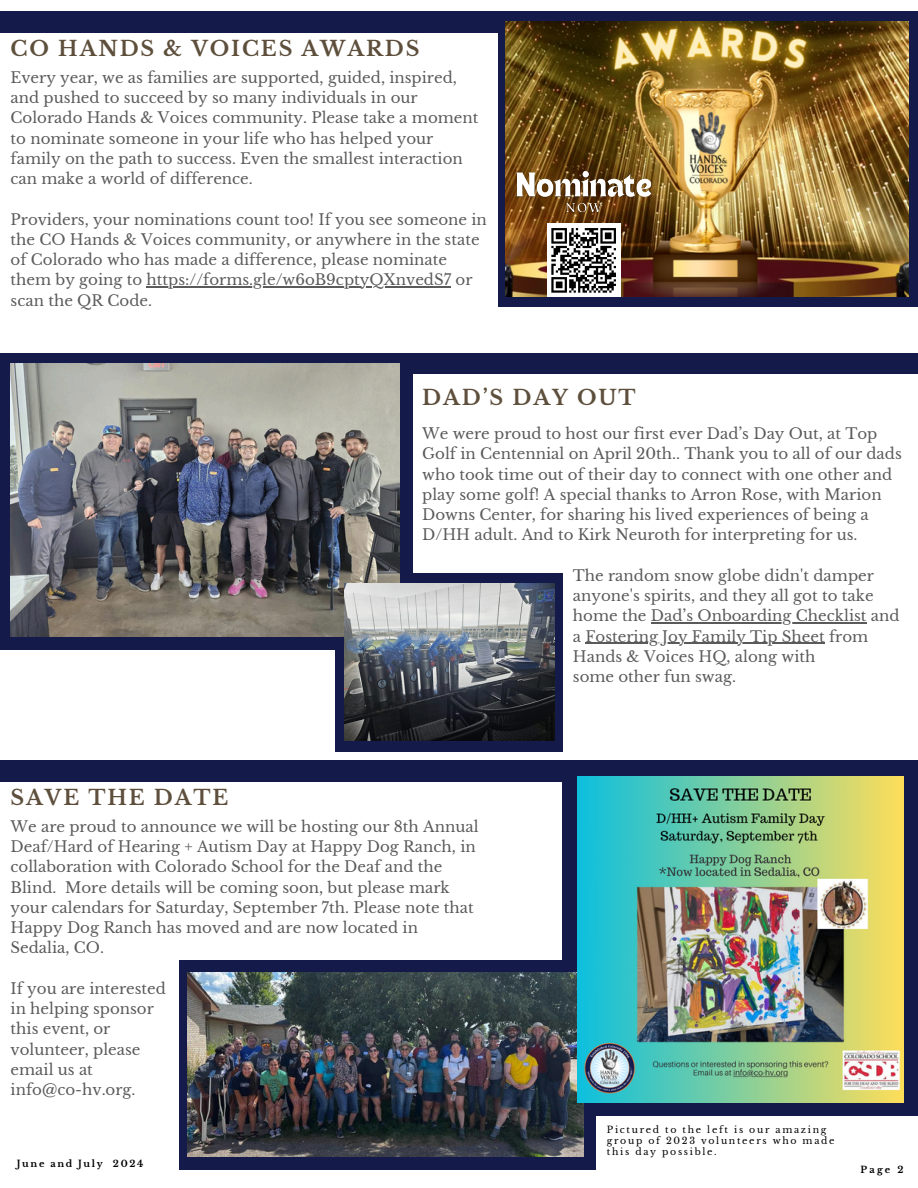
<style>
.page{position:relative;width:918px;height:1188px;background:#fff}
.page>*{position:absolute;margin:0;border:0;box-sizing:border-box;transform-origin:0 0}
.t1{font:700 20.7px "Libre Baskerville";letter-spacing:.09em;color:#5e4f3c}
.t2{font:15px/20.2px "Libre Baskerville";color:#000}
.t3{font:9.3px/10.9px "Libre Baskerville";letter-spacing:.18em;color:#000}
.t4{font:700 9.3px "Libre Baskerville";letter-spacing:.18em;color:#000}
</style>
<div class="page">
<div style="left:0;top:11px;width:825px;height:22px;background:#141b4b"></div>
<div style="left:498px;top:11px;width:420px;height:296px;background:#141b4b"></div>
<img style="left:506px;top:21px;width:402px;height:276px">
<div style="left:547px;top:224px;width:73px;height:73px;background:#fff"></div>
<svg style="left:551px;top:228px;width:65px;height:65px"></svg>
<div style="left:0;top:760px;width:825px;height:22px;background:#141b4b"></div>
<div style="left:563px;top:760px;width:355px;height:356px;background:#141b4b"></div>
<div style="left:342px;top:354px;width:576px;height:20px;background:#141b4b"></div>
<div style="left:335px;top:574px;width:227px;height:178px;background:#141b4b"></div>
<div style="left:0;top:354px;width:412px;height:296px;background:#141b4b"></div>
<img style="left:11px;top:364px;width:389px;height:272px">
<img style="left:344px;top:583px;width:210px;height:158px">
<div style="left:179px;top:961px;width:417px;height:209px;background:#141b4b"></div>
<img style="left:187px;top:972px;width:396px;height:185px">
<hr style="left:147px;top:286px;width:304px;height:2px;background:#000">
<img style="left:513px;top:170px;width:141px;height:35px">
<img style="left:564px;top:199px;width:39px;height:17px">
<img style="left:577px;top:776px;width:327px;height:326px">
<hr style="left:651px;top:622px;width:216px;height:2px;background:#000">
<hr style="left:586px;top:643px;width:239px;height:1px;background:#000">
<p class="t1" style="left:11px;top:36px;width:411px">CO HANDS &amp; VOICES AWARDS</p>
<p class="t2" style="left:11px;top:67px;width:469px">Every year, we as families are supported, guided, inspired, and pushed to succeed by so many individuals in our Colorado Hands &amp; Voices community. Please take a moment to nominate someone in your life who has helped your family on the path to success. Even the smallest interaction can make a world of difference.</p>
<p class="t2" style="left:11px;top:209px;width:478px">Providers, your nominations count too! If you see someone in the CO Hands &amp; Voices community, or anywhere in the state of Colorado who has made a difference, please nominate them by going to https://forms.gle/w6oB9cptyQXnvedS7 or scan the QR Code.</p>
<h3 class="t1" style="left:422px;top:385px;width:215px">DAD’S DAY OUT</h3>
<p class="t2" style="left:422px;top:424px;width:481px">We were proud to host our first ever Dad’s Day Out, at Top Golf in Centennial on April 20th.. Thank you to all of our dads who took time out of their day to connect with one other and play some golf! A special thanks to Arron Rose, with Marion Downs Center, for sharing his lived experiences of being a D/HH adult. And to Kirk Neuroth for interpreting for us.</p>
<p class="t2" style="left:573px;top:565px;width:328px">The random snow globe didn't damper anyone's spirits, and they all got to take home the Dad’s Onboarding Checklist and a Fostering Joy Family Tip Sheet from Hands &amp; Voices HQ, along with<br>some other fun swag.</p>
<h2 class="t1" style="left:11px;top:785px;width:219px">SAVE THE DATE</h2>
<p class="t2" style="left:11px;top:817px;width:470px">We are proud to announce we will be hosting our 8th Annual Deaf/Hard of Hearing + Autism Day at Happy Dog Ranch, in collaboration with Colorado School for the Deaf and the Blind. More details will be coming soon, but please mark your calendars for Saturday, September 7th. Please note that Happy Dog Ranch has moved and are now located in Sedalia, CO.</p>
<p class="t2" style="left:11px;top:979px;width:157px">If you are interested in helping sponsor this event, or volunteer, please email us at info@co-hv.org.</p>
<p class="t4" style="left:17px;top:1158px;width:128px">June and July 2024</p>
<h3 class="t3" style="left:607px;top:1124px;width:229px">Pictured to the left is our amazing group of 2023 volunteers who made this day possible.</h3>
<p class="t4" style="left:861px;top:1164px;width:44px">Page 2</p>
</div>
